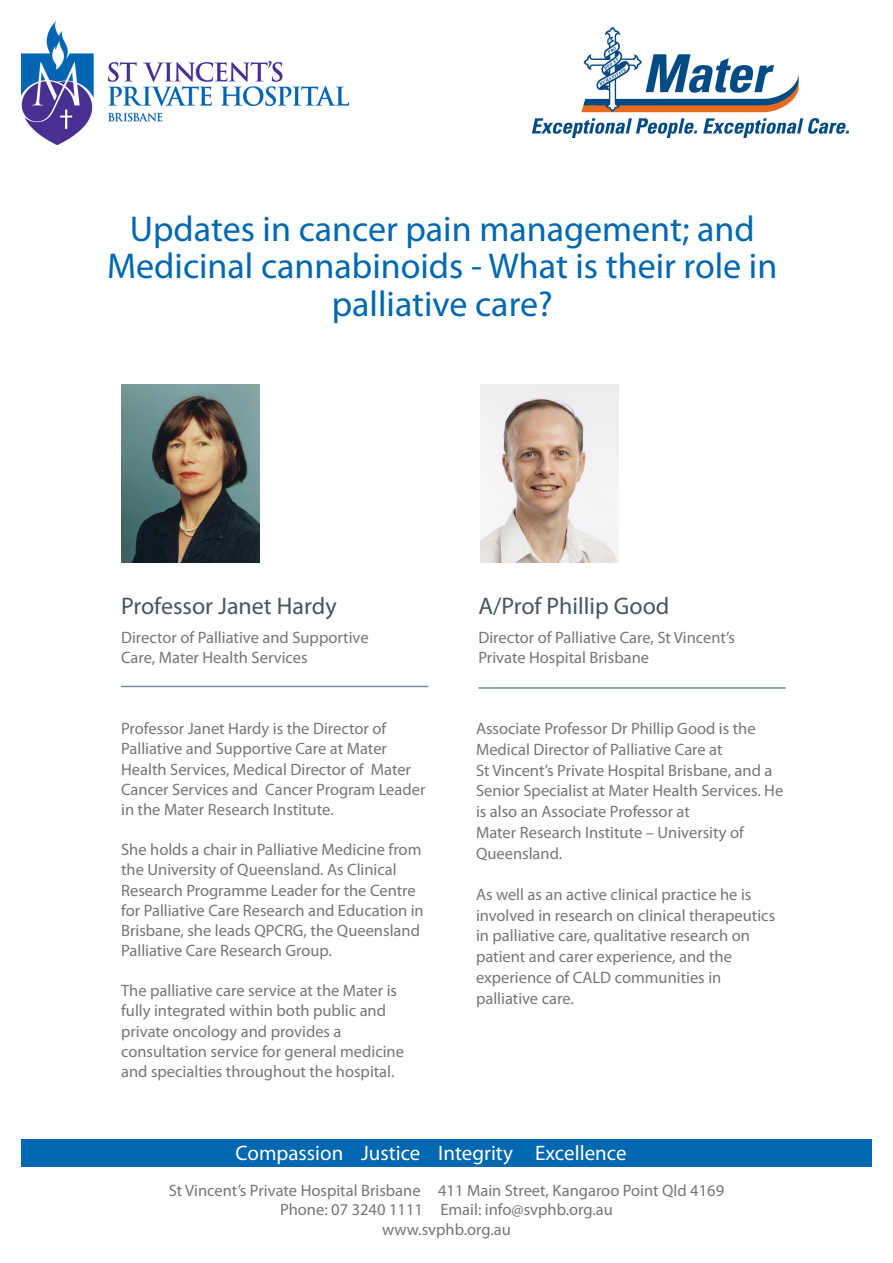
<style>
.page{position:relative;width:893px;height:1263px;background:#fff}
.page>*{position:absolute;margin:0;border:0;box-sizing:border-box;transform-origin:0 0}
.t1{font:36px/37.5px "Myriad Pro";color:#0067b1;text-align:center}
.t2{font:24px "Myriad Pro";color:#4c535d}
.t3{font:21px "Myriad Pro";color:#fff}
.t4{font:16.5px/20.1px "Myriad Pro";color:#747679}
</style>
<div class="page">
<img style="left:21px;top:21px;width:328px;height:124px">
<div style="left:21px;top:1139px;width:851px;height:28px;background:#0067b1"></div>
<img style="left:121px;top:384px;width:138px;height:179px">
<hr style="left:121px;top:686px;width:307px;height:1px;background:#718d98">
<img style="left:533px;top:28px;width:316px;height:109px">
<img style="left:480px;top:384px;width:139px;height:179px">
<hr style="left:478px;top:687px;width:308px;height:2px;background:#718d98">
<p class="t1" style="left:107px;top:209px;width:672px">Updates in cancer pain management; and<br>Medicinal cannabinoids - What is their role in palliative care?</p>
<p class="t2" style="left:121px;top:591px;width:217px">Professor Janet Hardy</p>
<p class="t4" style="left:121px;top:627px;width:249px">Director of Palliative and Supportive<br>Care, Mater Health Services</p>
<p class="t4" style="left:121px;top:718px;width:306px">Professor Janet Hardy is the Director of Palliative and Supportive Care at Mater Health Services, Medical Director of Mater Cancer Services and Cancer Program Leader in the Mater Research Institute.</p>
<p class="t4" style="left:121px;top:839px;width:304px">She holds a chair in Palliative Medicine from the University of Queensland. As Clinical Research Programme Leader for the Centre for Palliative Care Research and Education in Brisbane, she leads QPCRG, the Queensland Palliative Care Research Group.</p>
<p class="t4" style="left:121px;top:980px;width:284px">The palliative care service at the Mater is fully integrated within both public and private oncology and provides a consultation service for general medicine and specialties throughout the hospital.</p>
<p class="t2" style="left:478px;top:591px;width:192px">A/Prof Phillip Good</p>
<p class="t4" style="left:478px;top:627px;width:258px">Director of Palliative Care, St Vincent’s<br>Private Hospital Brisbane</p>
<p class="t4" style="left:476px;top:718px;width:309px;line-height:20.7px">Associate Professor Dr Phillip Good is the Medical Director of Palliative Care at<br>St Vincent’s Private Hospital Brisbane, and a Senior Specialist at Mater Health Services. He is also an Associate Professor at<br>Mater Research Institute – University of Queensland.</p>
<p class="t4" style="left:476px;top:884px;width:301px;line-height:20.7px">As well as an active clinical practice he is involved in research on clinical therapeutics in palliative care, qualitative research on patient and carer experience, and the experience of CALD communities in palliative care.</p>
<p class="t3" style="left:236px;top:1140px;width:393px">Compassion Justice Integrity Excellence</p>
<p class="t4" style="left:169px;top:1180px;width:557px;text-align:center">St Vincent’s Private Hospital Brisbane 411 Main Street, Kangaroo Point Qld 4169<br>Phone: 07 3240 1111 Email: info@svphb.org.au<br>www.svphb.org.au</p>
</div>
